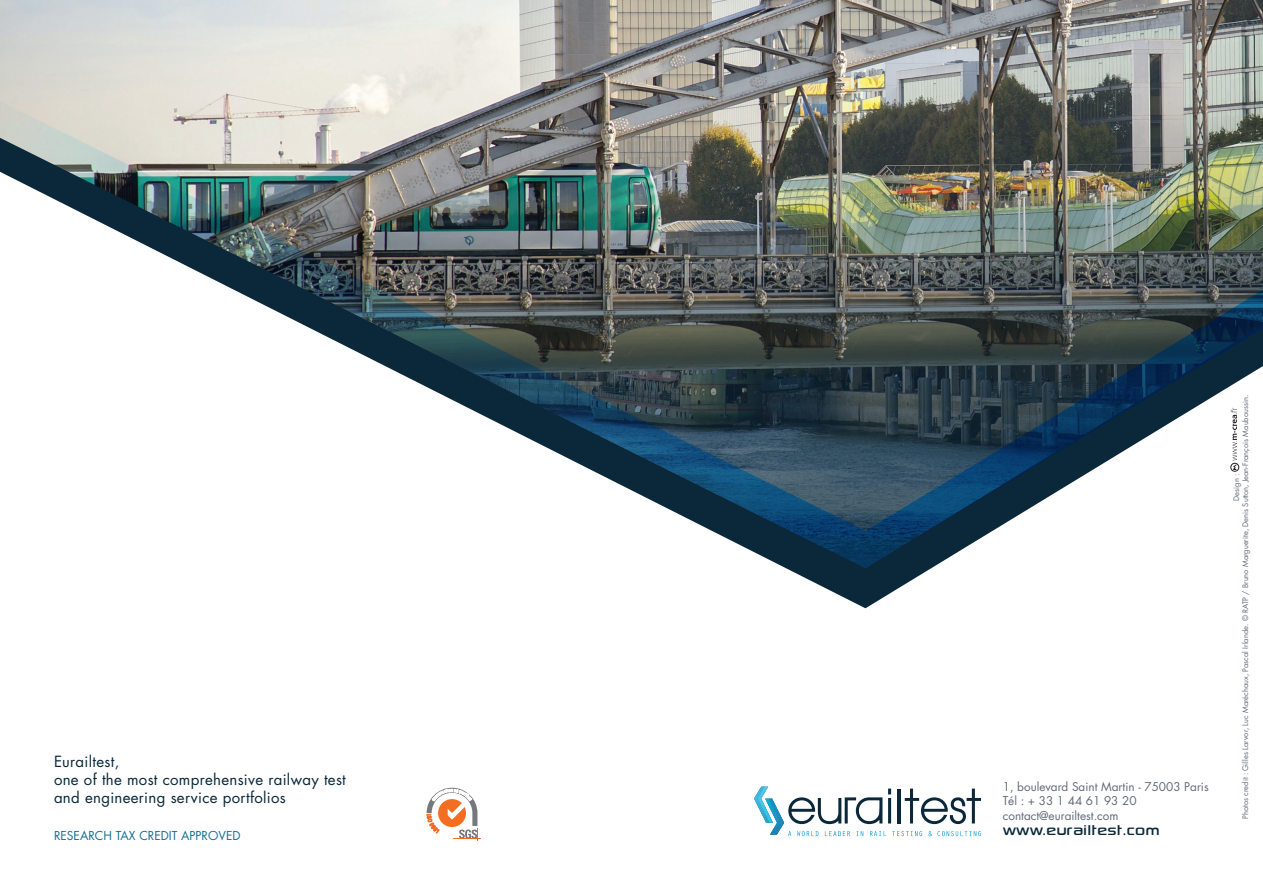
<style>
.page{position:relative;width:1263px;height:893px;background:#fff}
.page>*{position:absolute;margin:0;border:0;box-sizing:border-box;transform-origin:0 0}
.t1{font:20.1px "Sony Sketch EF";color:#0a2839}
.t2{font:15px/18px "Futura";letter-spacing:.02em;color:#0a2839}
.t3{font:12px "Futura";color:#166e8f}
.t4{font:11.7px/14.1px "Futura";color:#616a77}
.t5{font:7.5px/9px "Futura";color:#616a77}
</style>
<div class="page">
<img style="left:0;top:0;width:1263px;height:81px">
<svg style="left:785px;top:568px;width:147px;height:40px"></svg>
<img style="left:0;top:81px;width:1263px;height:487px">
<svg style="left:427px;top:788px;width:54px;height:53px"></svg>
<svg style="left:754px;top:787px;width:227px;height:49px"></svg>
<div style="left:1230px;top:463px;width:9px;height:9px;border:1px solid #231f20;border-radius:50%"></div>
<svg style="left:1231px;top:408px;width:6px;height:62px"></svg>
<h2 class="t2" style="left:54px;top:753px;width:293px">Eurailtest,<br>one of the most comprehensive railway test and engineering service portfolios</h2>
<h3 class="t3" style="left:54px;top:828px;width:188px">RESEARCH TAX CREDIT APPROVED</h3>
<h3 class="t4" style="left:1003px;top:780px;width:207px">1, boulevard Saint Martin - 75003 Paris<br>Tél : + 33 1 44 61 93 20 contact@eurailtest.com</h3>
<h1 class="t1" style="left:1003px;top:818px;width:159px">www.eurailtest.com</h1>
<p class="t5" style="left:1232px;top:819px;width:425px;text-indent:318px;rotate:-90deg">Design :<br>Photos credit : Gilles Larvor, Luc Maréchaux, Pascal Irlande. © RATP / Bruno Marguerite, Denis Sutton, Jean-François Mauboussin.</p>
</div>
